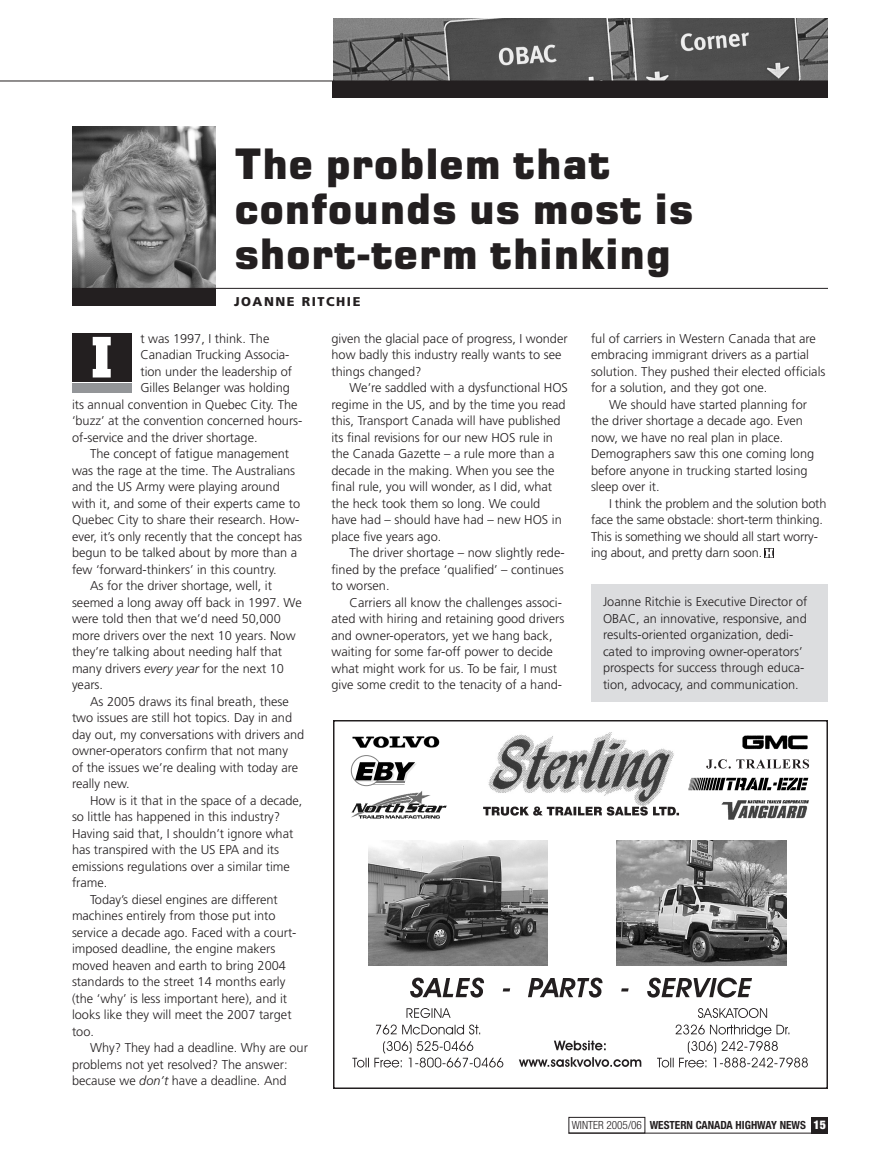
<style>
.page{position:relative;width:891px;height:1161px;background:#fff}
.page>*{position:absolute;margin:0;border:0;box-sizing:border-box;transform-origin:0 0}
.bt1{font:700 58.5px "Square Slabserif 711 BT";color:#fff}
.HEAD_column{font:42px/45px "Square 721 Blk";color:#231f20}
.bt{font:300 12.75px/16.5px "Frutiger";color:#231f20}
.bt1-2{font:300 12.75px/16.5px "Frutiger";color:#231f20}
.byline{font:900 12.75px "Frutiger";letter-spacing:.12em;color:#231f20}
.t1{font:900 condensed 12px "Helvetica Neue";color:#fff}
.t2{font:700 condensed 11.25px "Helvetica Neue";color:#231f20}
.t3{font:300 condensed 11.25px "Helvetica Neue";color:#231f20}
.s1{font-style:italic}
</style>
<div class="page">
<div style="left:591px;top:584px;width:237px;height:118px;background:#dcdddf"></div>
<div style="left:568px;top:1117px;width:77px;height:16px;border:1px solid #231f20"></div>
<div style="left:812px;top:1117px;width:16px;height:17px;background:#231f20"></div>
<hr style="left:568px;top:1133px;width:260px;height:1px;background:#231f20">
<img style="left:72px;top:126px;width:144px;height:162px">
<img style="left:333px;top:18px;width:495px;height:63px">
<hr style="left:0;top:81px;width:828px;height:1px;background:#231f20">
<div style="left:333px;top:81px;width:495px;height:17px;background:#231f20"></div>
<div style="left:72px;top:288px;width:144px;height:18px;background:#231f20"></div>
<hr style="left:72px;top:288px;width:756px;height:1px;background:#231f20">
<div style="left:72px;top:333px;width:59px;height:48px;background:#231f20"></div>
<div style="left:72px;top:383px;width:59px;height:9px;background:#939598"></div>
<svg style="left:764px;top:548px;width:10px;height:10px"></svg>
<svg style="left:765px;top:549px;width:8px;height:8px"></svg>
<img style="left:487px;top:732px;width:187px;height:75px">
<div style="left:333px;top:720px;width:495px;height:369px;border:2px solid #231f20"></div>
<img style="left:351px;top:755px;width:28px;height:11px">
<img style="left:369px;top:840px;width:178px;height:125px">
<img style="left:352px;top:736px;width:88px;height:12px">
<div style="left:351px;top:755px;width:31px;height:31px;border:1px solid #808080;border-radius:50%"></div>
<svg style="left:355px;top:762px;width:61px;height:23px"></svg>
<img style="left:742px;top:735px;width:66px;height:15px">
<svg style="left:688px;top:778px;width:120px;height:12px"></svg>
<svg style="left:410px;top:978px;width:342px;height:20px"></svg>
<svg style="left:407px;top:1008px;width:44px;height:10px"></svg>
<svg style="left:376px;top:1025px;width:104px;height:10px"></svg>
<svg style="left:352px;top:1041px;width:151px;height:27px"></svg>
<svg style="left:698px;top:1008px;width:69px;height:10px"></svg>
<svg style="left:657px;top:1025px;width:151px;height:43px"></svg>
<svg style="left:554px;top:1041px;width:52px;height:9px"></svg>
<svg style="left:519px;top:1057px;width:122px;height:10px"></svg>
<svg style="left:483px;top:807px;width:196px;height:9px"></svg>
<svg style="left:706px;top:759px;width:103px;height:10px"></svg>
<img style="left:351px;top:791px;width:96px;height:28px">
<img style="left:721px;top:800px;width:88px;height:20px">
<img style="left:616px;top:840px;width:170px;height:125px">
<p class="HEAD_column" style="left:234px;top:141px;width:461px">The problem that confounds us most is short-term thinking</p>
<p class="byline" style="left:234px;top:294px;width:128px">JOANNE RITCHIE</p>
<p class="bt1-2" style="left:140px;top:330px;width:130px">t was 1997, I think. The</p>
<p class="bt1-2" style="left:140px;top:347px;width:151px">Canadian Trucking Associa-</p>
<p class="bt1-2" style="left:140px;top:363px;width:153px">tion under the leadership of</p>
<p class="bt1-2" style="left:140px;top:380px;width:151px">Gilles Belanger was holding</p>
<p class="bt1-2" style="left:72px;top:396px;width:227px">its annual convention in Quebec City. The</p>
<p class="bt1-2" style="left:72px;top:413px;width:232px">‘buzz’ at the convention concerned hours-</p>
<p class="bt1-2" style="left:72px;top:429px;width:187px">of-service and the driver shortage.</p>
<p class="bt" style="left:72px;top:446px;width:232px;text-indent:18px">The concept of fatigue management was the rage at the time. The Australians and the US Army were playing around with it, and some of their experts came to Quebec City to share their research. How&shy;ever, it’s only recently that the concept has begun to be talked about by more than a few ‘forward-thinkers’ in this country.</p>
<p class="bt" style="left:72px;top:578px;width:231px;text-indent:18px">As for the driver shortage, well, it seemed a long away off back in 1997. We were told then that we’d need 50,000 more drivers over the next 10 years. Now they’re talking about needing half that many drivers <span class="s1">every year</span> for the next 10 years.</p>
<p class="bt" style="left:72px;top:693px;width:234px;text-indent:18px">As 2005 draws its final breath, these two issues are still hot topics. Day in and day out, my conversations with drivers and owner-operators confirm that not many<br>of the issues we’re dealing with today are really new.</p>
<p class="bt" style="left:72px;top:792px;width:232px;text-indent:18px">How is it that in the space of a decade, so little has happened in this industry?<br>Having said that, I shouldn’t ignore what has transpired with the US EPA and its emissions regulations over a similar time frame.</p>
<p class="bt" style="left:72px;top:891px;width:226px;text-indent:18px">Today’s diesel engines are different machines entirely from those put into service a decade ago. Faced with a court&shy;imposed deadline, the engine makers moved heaven and earth to bring 2004 standards to the street 14 months early (the ‘why’ is less important here), and it looks like they will meet the 2007 target too.</p>
<p class="bt" style="left:72px;top:1040px;width:237px;text-indent:18px">Why? They had a deadline. Why are our problems not yet resolved? The answer: because we <span class="s1">don’t</span> have a deadline. And</p>
<p class="bt" style="left:332px;top:330px;width:238px">given the glacial pace of progress, I wonder how badly this industry really wants to see things changed?</p>
<p class="bt" style="left:332px;top:380px;width:238px;text-indent:18px">We’re saddled with a dysfunctional HOS regime in the US, and by the time you read this, Transport Canada will have published its final revisions for our new HOS rule in the Canada Gazette – a rule more than a decade in the making. When you see the final rule, you will wonder, as I did, what the heck took them so long. We could have had – should have had – new HOS in place five years ago.</p>
<p class="bt" style="left:332px;top:545px;width:235px;text-align:justify;text-indent:18px">The driver shortage – now slightly rede&shy;fined by the preface ‘qualified’ – continues to worsen.</p>
<p class="bt" style="left:332px;top:594px;width:234px;text-indent:18px">Carriers all know the challenges associ&shy;ated with hiring and retaining good drivers and owner-operators, yet we hang back, waiting for some far-off power to decide what might work for us. To be fair, I must give some credit to the tenacity of a hand-</p>
<p class="bt1" style="left:91px;top:321px;width:22px">I</p>
<p class="bt" style="left:591px;top:330px;width:236px">ful of carriers in Western Canada that are embracing immigrant drivers as a partial solution. They pushed their elected officials for a solution, and they got one.</p>
<p class="bt" style="left:591px;top:396px;width:225px;text-indent:18px">We should have started planning for the driver shortage a decade ago. Even now, we have no real plan in place.<br>Demographers saw this one coming long before anyone in trucking started losing sleep over it.</p>
<p class="bt" style="left:591px;top:495px;width:237px;text-indent:18px">I think the problem and the solution both face the same obstacle: short-term thinking.<br>This is something we should all start worry&shy;ing about, and pretty darn soon.</p>
<p class="bt1-2" style="left:603px;top:594px;width:206px">Joanne Ritchie is Executive Director of OBAC, an innovative, responsive, and results-oriented organization, dedi&shy;cated to improving owner-operators’ prospects for success through educa&shy;tion, advocacy, and communication.</p>
<p class="t3" style="left:572px;top:1118px;width:72px">WINTER 2005/06</p>
<p class="t2" style="left:650px;top:1118px;width:158px">WESTERN CANADA HIGHWAY NEWS</p>
<p class="t1" style="left:814px;top:1117px;width:14px">15</p>
</div>
